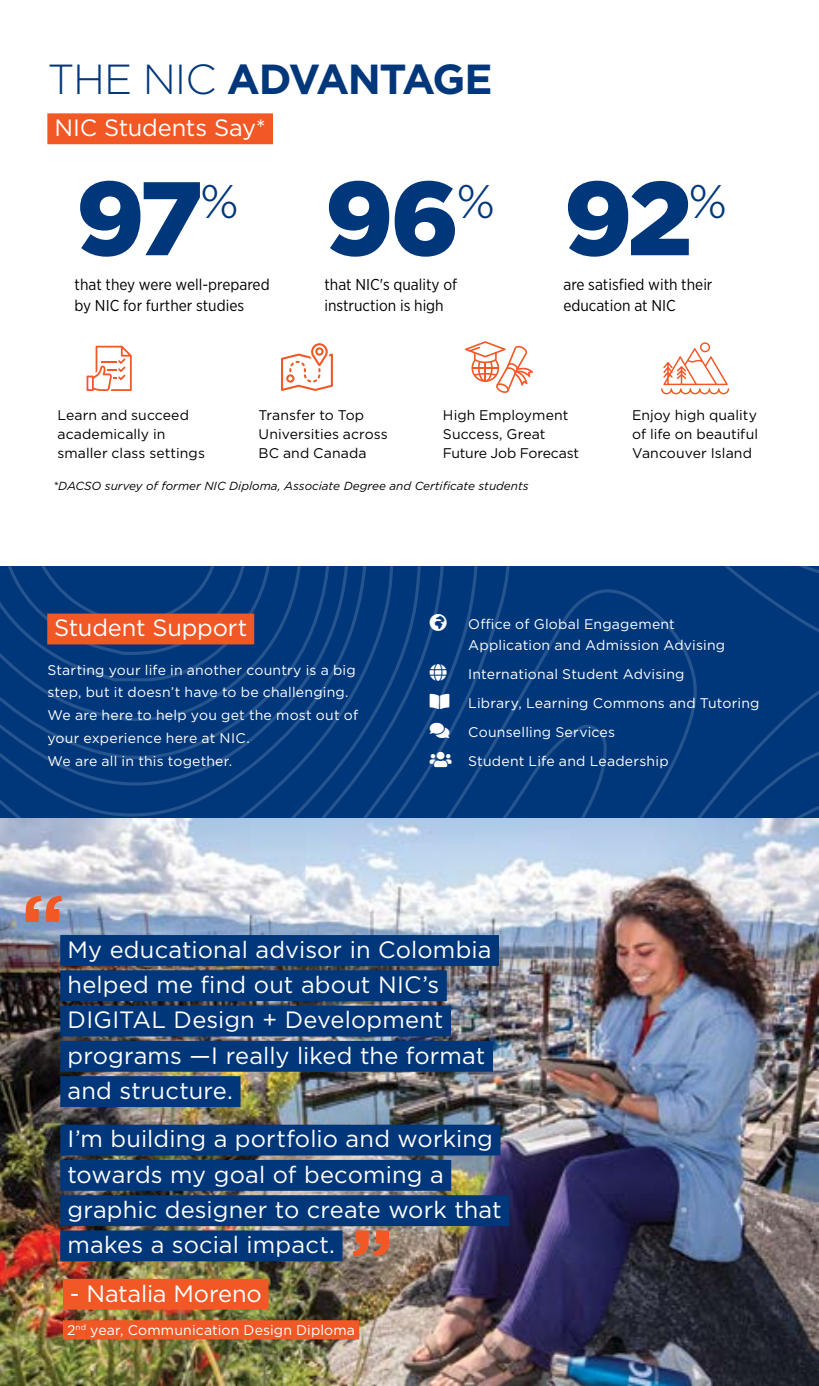
<style>
.page{position:relative;width:819px;height:1386px;background:#fff}
.page>*{position:absolute;margin:0;border:0;box-sizing:border-box;transform-origin:0 0}
.t1{font:900 104.3px "Gotham";color:#00377b}
.t2{font:700 80.5px "Gotham";color:#f15825}
.t3{font:700 42px "Gotham";letter-spacing:-.05em;color:#00377b}
.t4{font:23.62px/35.4px "Gotham";letter-spacing:.005em;color:#fff}
.t5{font:15.75px/21px "Gotham Narrow";color:#000}
.t6{font:14px/22.8px "Gotham";letter-spacing:.015em;color:#fff}
.t7{font:14px/19.2px "Gotham";letter-spacing:.005em;color:#000}
.t8{font:italic 11.72px "Gotham";color:#000}
.s1{font-weight:300}
</style>
<div class="page">
<img style="left:0;top:818px;width:819px;height:568px">
<svg style="left:0;top:567px;width:819px;height:251px;background:#03397c"></svg>
<div style="left:60px;top:935px;width:439px;height:31px;background:#00377b"></div>
<div style="left:60px;top:970px;width:387px;height:31px;background:#00377b"></div>
<div style="left:60px;top:1006px;width:391px;height:30px;background:#00377b"></div>
<div style="left:60px;top:1041px;width:433px;height:31px;background:#00377b"></div>
<div style="left:60px;top:1076px;width:181px;height:31px;background:#00377b"></div>
<div style="left:60px;top:1125px;width:441px;height:31px;background:#00377b"></div>
<div style="left:60px;top:1160px;width:391px;height:31px;background:#00377b"></div>
<div style="left:60px;top:1195px;width:449px;height:31px;background:#00377b"></div>
<div style="left:60px;top:1230px;width:283px;height:31px;background:#00377b"></div>
<svg style="left:465px;top:341px;width:68px;height:52px"></svg>
<svg style="left:281px;top:343px;width:52px;height:48px"></svg>
<svg style="left:87px;top:346px;width:45px;height:45px"></svg>
<div style="left:47px;top:113px;width:226px;height:31px;background:#f15825"></div>
<div style="left:47px;top:614px;width:207px;height:30px;background:#f15825"></div>
<svg style="left:661px;top:342px;width:68px;height:52px"></svg>
<div style="left:63px;top:1279px;width:206px;height:31px;background:#f15825"></div>
<div style="left:63px;top:1320px;width:13px;height:19px;background:#f15825"></div>
<div style="left:76px;top:1320px;width:10px;height:20px;background:#f15825"></div>
<div style="left:86px;top:1320px;width:273px;height:19px;background:#f15825"></div>
<svg style="left:430px;top:614px;width:17px;height:17px"></svg>
<svg style="left:430px;top:664px;width:17px;height:17px"></svg>
<svg style="left:430px;top:694px;width:19px;height:15px"></svg>
<svg style="left:430px;top:723px;width:19px;height:15px"></svg>
<svg style="left:430px;top:752px;width:22px;height:15px"></svg>
<h3 class="t3" style="left:47px;top:51px;width:447px"><span class="s1">THE NIC</span> ADVANTAGE</h3>
<h3 class="t4" style="left:54px;top:110px;width:213px">NIC Students Say*</h3>
<h1 class="t1" style="left:76px;top:146px;width:165px">97<sup>%</sup></h1>
<p class="t5" style="left:75px;top:273px;width:197px">that they were well-prepared by NIC for further studies</p>
<h1 class="t1" style="left:324px;top:146px;width:172px">96<sup>%</sup></h1>
<p class="t5" style="left:324px;top:273px;width:134px">that NIC's quality of instruction is high</p>
<h1 class="t1" style="left:563px;top:146px;width:165px">92<sup>%</sup></h1>
<p class="t5" style="left:563px;top:273px;width:151px">are satisfied with their education at NIC</p>
<p class="t7" style="left:259px;top:405px;width:131px">Transfer to Top<br>Universities across<br>BC and Canada</p>
<p class="t7" style="left:58px;top:405px;width:149px">Learn and succeed academically in smaller class settings</p>
<p class="t7" style="left:632px;top:405px;width:127px;text-align:justify">Enjoy high quality of life on beautiful Vancouver Island</p>
<p class="t7" style="left:443px;top:405px;width:138px">High Employment<br>Success, Great<br>Future Job Forecast</p>
<p class="t8" style="left:53px;top:478px;width:477px">*DACSO survey of former NIC Diploma, Associate Degree and Certificate students</p>
<h3 class="t4" style="left:54px;top:610px;width:195px">Student Support</h3>
<p class="t6" style="left:47px;top:658px;width:312px">Starting your life in another country is a big step, but it doesn’t have to be challenging.<br>We are here to help you get the most out of your experience here at NIC.<br>We are all in this together.</p>
<h2 class="t2" style="left:21px;top:871px;width:45px">“</h2>
<p class="t6" style="left:468px;top:614px;width:259px;line-height:21px">Office of Global Engagement<br>Application and Admission Advising</p>
<p class="t6" style="left:468px;top:659px;width:293px;line-height:28.9px">International Student Advising<br>Library, Learning Commons and Tutoring<br>Counselling Services<br>Student Life and Leadership</p>
<h3 class="t4" style="left:68px;top:931px;width:425px">My educational advisor in Colombia helped me find out about NIC’s<br>DIGITAL Design + Development programs —I really liked the format and structure.</h3>
<h3 class="t4" style="left:68px;top:1121px;width:436px">I’m building a portfolio and working towards my goal of becoming a graphic designer to create work that makes a social impact.</h3>
<h2 class="t2" style="left:394px;top:1282px;width:45px;rotate:-180deg">“</h2>
<h3 class="t4" style="left:70px;top:1275px;width:193px">- Natalia Moreno</h3>
<p class="t6" style="left:67px;top:1318px;width:290px">2<sup>nd</sup> year, Communication Design Diploma</p>
</div>
